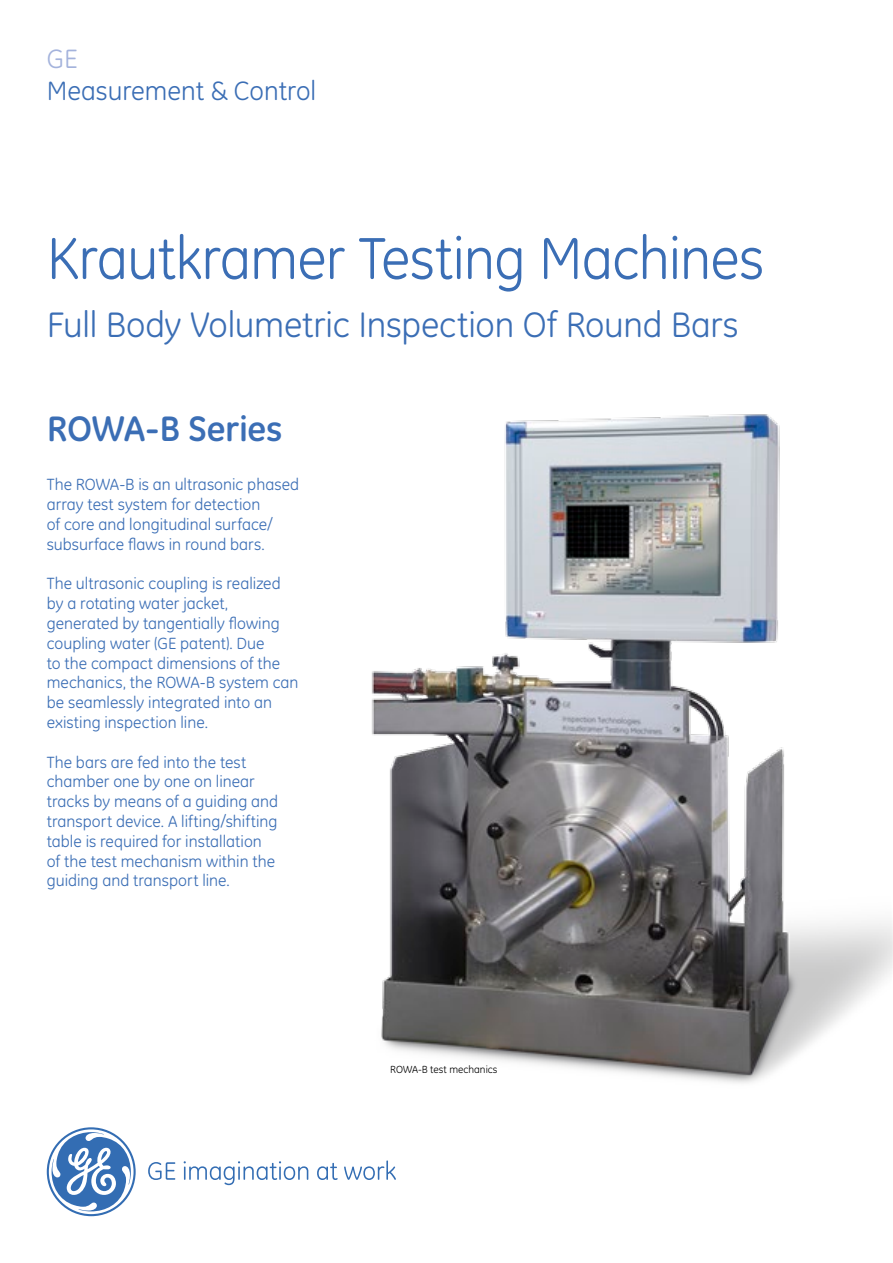
<style>
.page{position:relative;width:893px;height:1263px;background:#fff}
.page>*{position:absolute;margin:0;border:0;box-sizing:border-box;transform-origin:0 0}
.t1{font:60px "GE Inspira";letter-spacing:-.015em;color:#3b6eb5;scale:.95 1}
.t2{font:36px "GE Inspira";letter-spacing:-.005em;color:#3b6eb5}
.t3{font:700 36px "GE Inspira";letter-spacing:-.005em;color:#3b6eb5}
.t4{font:27px "GE Inspira";color:#3b6eb5}
.t5{font:27px "GE Inspira";color:#a4b3dc}
.t6{font:16.5px/19.8px "GE Inspira";color:#3b6eb5}
.t7{font:10.5px "GE Inspira";color:#000}
</style>
<div class="page">
<img style="left:371px;top:414px;width:522px;height:669px">
<svg style="left:47px;top:1127px;width:89px;height:89px"></svg>
<svg style="left:148px;top:1162px;width:27px;height:18px"></svg>
<svg style="left:184px;top:1161px;width:124px;height:24px"></svg>
<svg style="left:317px;top:1163px;width:21px;height:17px"></svg>
<svg style="left:344px;top:1160px;width:52px;height:20px"></svg>
<h3 class="t5" style="left:47px;top:43px;width:32px">GE</h3>
<h3 class="t4" style="left:47px;top:75px;width:271px">Measurement &amp; Control</h3>
<h1 class="t1" style="left:47px;top:224px;width:757px">Krautkramer Testing Machines</h1>
<h2 class="t2" style="left:47px;top:304px;width:693px">Full Body Volumetric Inspection Of Round Bars</h2>
<h2 class="t3" style="left:47px;top:406px;width:237px">ROWA-B Series</h2>
<p class="t6" style="left:47px;top:475px;width:254px">The ROWA-B is an ultrasonic phased array test system for detection<br>of core and longitudinal surface/ subsurface flaws in round bars.</p>
<p class="t6" style="left:47px;top:574px;width:253px">The ultrasonic coupling is realized by a rotating water jacket, generated by tangentially flowing coupling water (GE patent). Due<br>to the compact dimensions of the mechanics, the ROWA-B system can be seamlessly integrated into an existing inspection line.</p>
<p class="t6" style="left:47px;top:752px;width:233px">The bars are fed into the test chamber one by one on linear tracks by means of a guiding and transport device. A lifting/shifting table is required for installation of the test mechanism within the guiding and transport line.</p>
<p class="t7" style="left:390px;top:1064px;width:109px">ROWA-B test mechanics</p>
</div>
